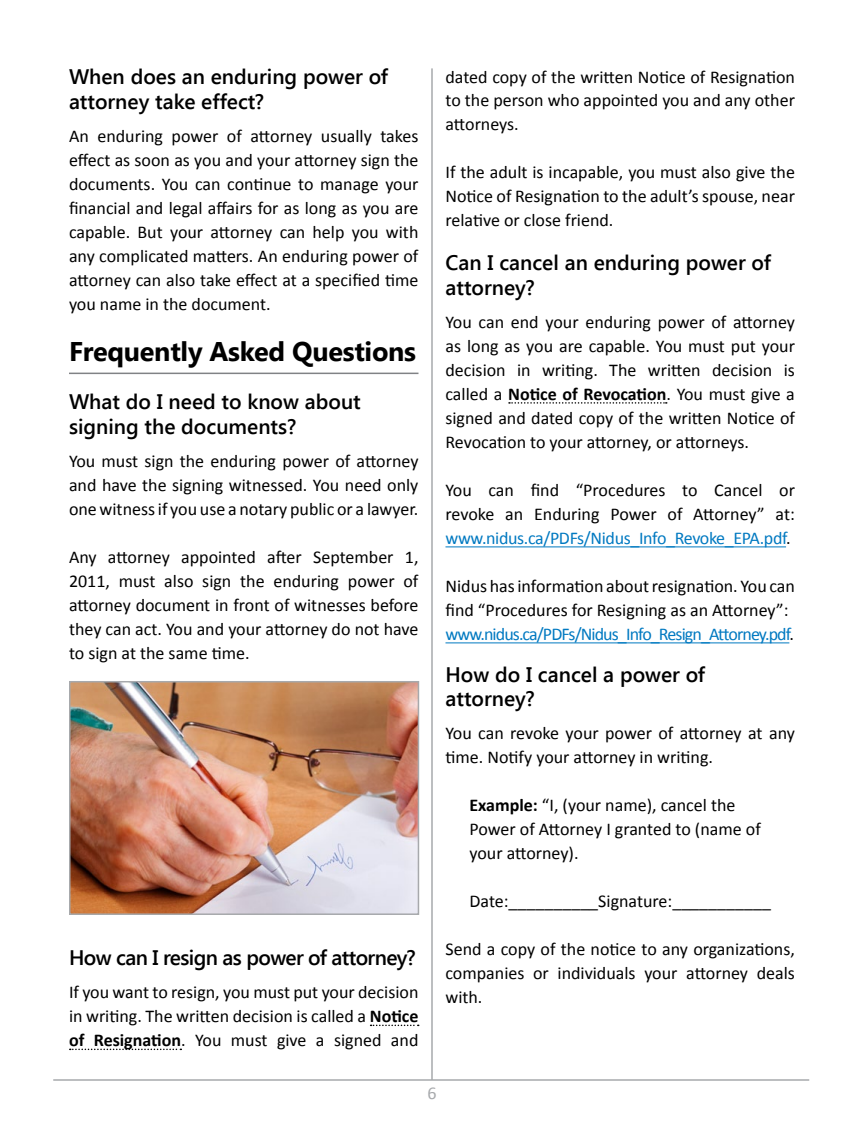
<style>
.page{position:relative;width:864px;height:1134px;background:#fff}
.page>*{position:absolute;margin:0;border:0;box-sizing:border-box;transform-origin:0 0}
.t1{font:700 27px "Segoe UI";letter-spacing:-.01em;color:#000}
.t2{font:600 21px/25.2px "Segoe UI";color:#000}
.t3{font:600 21px "Segoe UI";letter-spacing:-.03em;color:#000}
.t4{font:18px/24px "Calibri";color:#000;text-align:justify}
.t5{font:18px "Calibri";color:#a7a9ac}
.s1{font-weight:700}
.s2{color:#0079c1}
</style>
<div class="page">
<hr style="left:431px;top:68px;width:2px;height:1012px;background:#a7a9ac">
<hr style="left:53px;top:1079px;width:756px;height:2px;background:#a7a9ac">
<svg style="left:371px;top:1025px;width:48px;height:1px"></svg>
<svg style="left:70px;top:1049px;width:111px;height:1px"></svg>
<img style="left:72px;top:684px;width:344px;height:228px">
<div style="left:69px;top:681px;width:350px;height:234px;border:2px solid #a7a9ac"></div>
<svg style="left:509px;top:402px;width:158px;height:2px"></svg>
<hr style="left:446px;top:547px;width:340px;height:1px;background:#0079c1">
<hr style="left:446px;top:643px;width:343px;height:1px;background:#0079c1">
<hr style="left:69px;top:373px;width:349px;height:1px;background:#808285">
<p class="t2" style="left:69px;top:63px;width:321px">When does an enduring power of attorney take effect?</p>
<p class="t4" style="left:69px;top:125px;width:351px">An enduring power of attorney usually takes effect as soon as you and your attorney sign the documents. You can continue to manage your financial and legal affairs for as long as you are capable. But your attorney can help you with any complicated matters. An enduring power of attorney can also take effect at a specified time you name in the document.</p>
<h1 class="t1" style="left:69px;top:332px;width:349px">Frequently Asked Questions</h1>
<p class="t2" style="left:69px;top:388px;width:293px">What do I need to know about signing the documents?</p>
<p class="t4" style="left:69px;top:449px;width:351px">You must sign the enduring power of attorney and have the signing witnessed. You need only one witness if you use a notary public or a lawyer.</p>
<p class="t4" style="left:69px;top:545px;width:351px">Any attorney appointed after September 1, 2011, must also sign the enduring power of attorney document in front of witnesses before they can act. You and your attorney do not have to sign at the same time.</p>
<p class="t3" style="left:69px;top:943px;width:348px">How can I resign as power of attorney?</p>
<p class="t4" style="left:69px;top:980px;width:351px">If you want to resign, you must put your decision in writing. The written decision is called a <span class="s1">Notice of Resignation</span>. You must give a signed and</p>
<p class="t4" style="left:446px;top:65px;width:351px">dated copy of the written Notice of Resignation to the person who appointed you and any other attorneys.</p>
<p class="t4" style="left:446px;top:161px;width:351px">If the adult is incapable, you must also give the Notice of Resignation to the adult’s spouse, near relative or close friend.</p>
<p class="t2" style="left:446px;top:249px;width:327px">Can I cancel an enduring power of attorney?</p>
<p class="t4" style="left:446px;top:310px;width:351px">You can end your enduring power of attorney as long as you are capable. You must put your decision in writing. The written decision is called a <span class="s1">Notice of Revocation</span>. You must give a signed and dated copy of the written Notice of Revocation to your attorney, or attorneys.</p>
<p class="t4" style="left:446px;top:478px;width:351px">You can find “Procedures to Cancel or revoke an Enduring Power of Attorney” at: <span class="s2">www.nidus.ca/PD Fs/N idus_I nfo_Revoke_EPA.pdf</span>.</p>
<p class="t4" style="left:445px;top:574px;width:351px;text-align:left">Nidus has information about resignation. You can find “Procedures for Resigning as an Attorney”: <span class="s2">www.nidus.ca/PDFs/Nidus_Info_Resign_Attorney.pdf</span>.</p>
<p class="t2" style="left:446px;top:661px;width:261px;line-height:24px">How do I cancel a power of attorney?</p>
<p class="t4" style="left:446px;top:721px;width:351px">You can revoke your power of attorney at any time. Notify your attorney in writing.</p>
<p class="t4" style="left:469px;top:793px;width:293px;text-align:left"><span class="s1">Example:</span> “I, (your name), cancel the<br>Power of Attorney I granted to (name of your attorney).</p>
<p class="t4" style="left:469px;top:889px;width:303px">Date:__________Signature:___________</p>
<p class="t4" style="left:446px;top:937px;width:351px">Send a copy of the notice to any organizations, companies or individuals your attorney deals with.</p>
<p class="t5" style="left:427px;top:1082px;width:11px">6</p>
</div>
